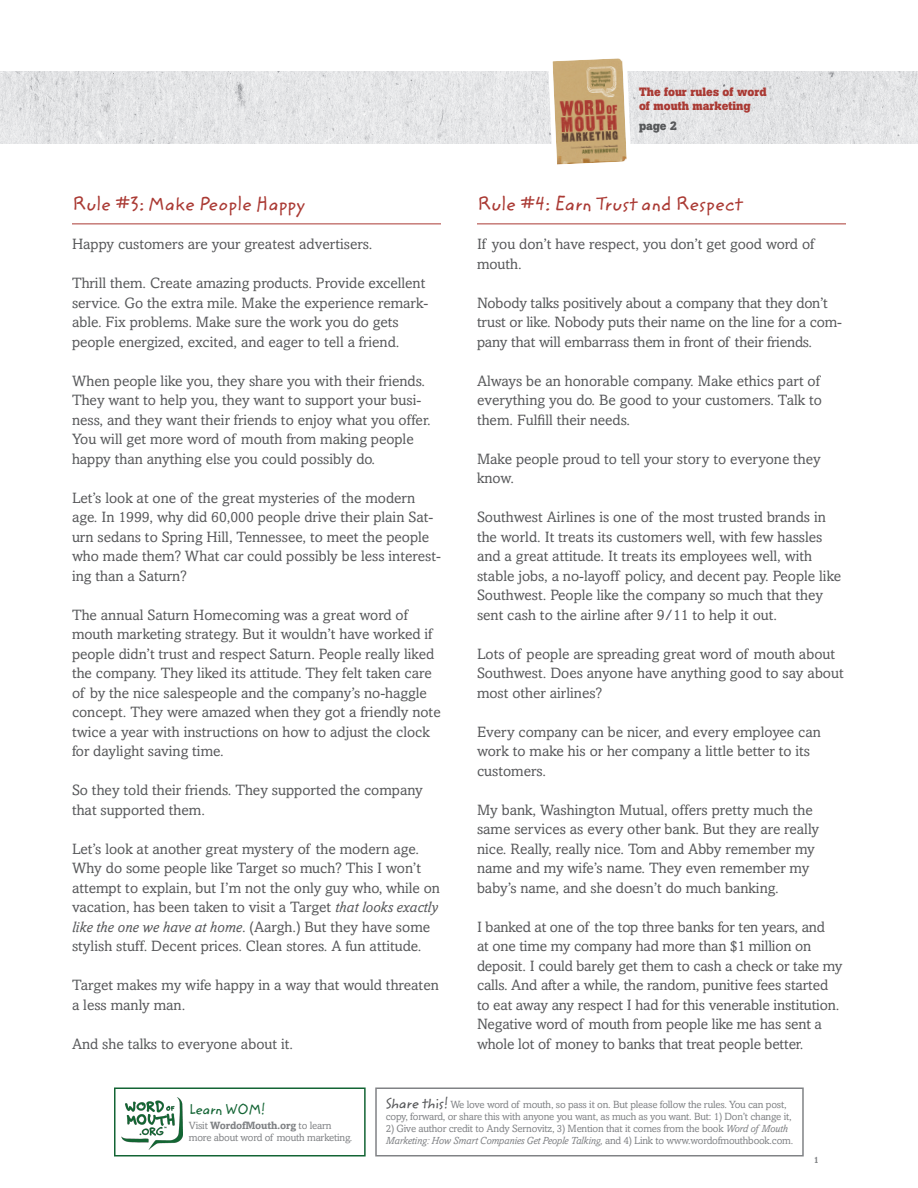
<style>
.page{position:relative;width:918px;height:1188px;background:#fff}
.page>*{position:absolute;margin:0;border:0;box-sizing:border-box;transform-origin:0 0}
.H2_handwritten{font:19.5px "Zemke Hand ITC Std";color:#aa3a34}
.t1{font:15px/19.5px "Amasis MT Std";color:#57585a}
.t2{font:15px "Zemke Hand ITC Std";letter-spacing:-.03em;color:#136434}
.t3{font:700 12px "Boton";color:#aa3a34}
.t4{font:700 12px "Boton";color:#57585a}
.t5{font:10.5px/12px "Amasis MT Std";letter-spacing:-.02em;color:#808285}
.t6{font:700 9px "Amasis MT Std";color:#808285}
.s1{font-style:italic}
.s2{font-weight:700}
.s3{font-family:"Zemke Hand ITC Std";font-size:15px;color:#57585a}
</style>
<div class="page">
<div style="left:114px;top:1088px;width:252px;height:68px;border:2px solid #136434"></div>
<img style="left:122px;top:1097px;width:61px;height:53px">
<div style="left:375px;top:1088px;width:429px;height:68px;border:2px solid #808285"></div>
<img style="left:0;top:72px;width:918px;height:72px">
<svg style="left:545px;top:58px;width:89px;height:107px"></svg>
<hr style="left:72px;top:224px;width:369px;height:1px;background:#aa3a34">
<hr style="left:477px;top:224px;width:369px;height:1px;background:#aa3a34">
<p class="t3" style="left:639px;top:85px;width:129px">The four rules of word</p>
<p class="t3" style="left:639px;top:98px;width:113px">of mouth marketing</p>
<p class="H2_handwritten" style="left:72px;top:190px;width:235px">Rule #3: Make People Happy</p>
<p class="t1" style="left:72px;top:234px;width:302px">Happy customers are your greatest advertisers.</p>
<p class="t1" style="left:72px;top:273px;width:358px">Thrill them. Create amazing products. Provide excellent service. Go the extra mile. Make the experience remark&shy;able. Fix problems. Make sure the work you do gets people energized, excited, and eager to tell a friend.</p>
<p class="t1" style="left:72px;top:371px;width:360px">When people like you, they share you with their friends.<br>They want to help you, they want to support your busi&shy;ness, and they want their friends to enjoy what you offer.<br>You will get more word of mouth from making people happy than anything else you could possibly do.</p>
<p class="t1" style="left:72px;top:488px;width:370px">Let’s look at one of the great mysteries of the modern age. In 1999, why did 60,000 people drive their plain Sat&shy;urn sedans to Spring Hill, Tennessee, to meet the people who made them? What car could possibly be less interest&shy;ing than a Saturn?</p>
<p class="t1" style="left:72px;top:605px;width:370px">The annual Saturn Homecoming was a great word of mouth marketing strategy. But it wouldn’t have worked if people didn’t trust and respect Saturn. People really liked the company. They liked its attitude. They felt taken care of by the nice salespeople and the company’s no-haggle concept. They were amazed when they got a friendly note</p>
<p class="t1" style="left:72px;top:722px;width:359px">twice a year with instructions on how to adjust the clock for daylight saving time.</p>
<p class="t1" style="left:72px;top:780px;width:352px">So they told their friends. They supported the company that supported them.</p>
<p class="t1" style="left:72px;top:839px;width:370px">Let’s look at another great mystery of the modern age.<br>Why do some people like Target so much? This I won’t attempt to explain, but I’m not the only guy who, while on vacation, has been taken to visit a Target <span class="s1">that looks exactly like the one we have at home</span>. (Aargh.) But they have some stylish stuff. Decent prices. Clean stores. A fun attitude.</p>
<p class="t1" style="left:72px;top:975px;width:368px">Target makes my wife happy in a way that would threaten a less manly man.</p>
<p class="t1" style="left:72px;top:1034px;width:223px">And she talks to everyone about it.</p>
<h1 class="t4" style="left:639px;top:119px;width:40px">page 2</h1>
<p class="H2_handwritten" style="left:477px;top:190px;width:267px">Rule #4: Earn Trust and Respect</p>
<p class="t1" style="left:477px;top:234px;width:339px">If you don’t have respect, you don’t get good word of mouth.</p>
<p class="t1" style="left:477px;top:293px;width:366px">Nobody talks positively about a company that they don’t trust or like. Nobody puts their name on the line for a com&shy;pany that will embarrass them in front of their friends.</p>
<p class="t1" style="left:477px;top:371px;width:346px">Always be an honorable company. Make ethics part of everything you do. Be good to your customers. Talk to them. Fulfill their needs.</p>
<p class="t1" style="left:477px;top:449px;width:345px">Make people proud to tell your story to everyone they know.</p>
<p class="t1" style="left:477px;top:507px;width:366px">Southwest Airlines is one of the most trusted brands in the world. It treats its customers well, with few hassles and a great attitude. It treats its employees well, with stable jobs, a no-layoff policy, and decent pay. People like Southwest. People like the company so much that they sent cash to the airline after 9/11 to help it out.</p>
<p class="t1" style="left:477px;top:644px;width:368px">Lots of people are spreading great word of mouth about<br>Southwest. Does anyone have anything good to say about most other airlines?</p>
<p class="t1" style="left:477px;top:722px;width:345px">Every company can be nicer, and every employee can work to make his or her company a little better to its customers.</p>
<p class="t1" style="left:477px;top:800px;width:344px">My bank, Washington Mutual, offers pretty much the same services as every other bank. But they are really nice. Really, really nice. Tom and Abby remember my name and my wife’s name. They even remember my baby’s name, and she doesn’t do much banking.</p>
<p class="t1" style="left:477px;top:917px;width:367px">I banked at one of the top three banks for ten years, and<br>at one time my company had more than $1 million on deposit. I could barely get them to cash a check or take my calls. And after a while, the random, punitive fees started to eat away any respect I had for this venerable institution.<br>Negative word of mouth from people like me has sent a whole lot of money to banks that treat people better.</p>
<p class="t2" style="left:189px;top:1098px;width:79px">Learn WOM!</p>
<p class="t5" style="left:189px;top:1119px;width:165px">Visit <span class="s2">WordofMouth.org</span> to learn more about word of mouth marketing.</p>
<p class="t5" style="left:386px;top:1099px;width:407px"><span class="s3">Share this!</span> We love word of mouth, so pass it on. But please follow the rules. You can post, copy, forward, or share this with anyone you want, as much as you want. But: 1) Don’t change it,</p>
<p class="t5" style="left:386px;top:1123px;width:409px">2) Give author credit to Andy Sernovitz, 3) Mention that it comes from the book <span class="s1">Word of Mouth<br>Marketing: How Smart Companies Get People Talking,</span> and 4) Link to www.wordofmouthbook.com.</p>
<p class="t6" style="left:814px;top:1154px;width:7px">1</p>
</div>
